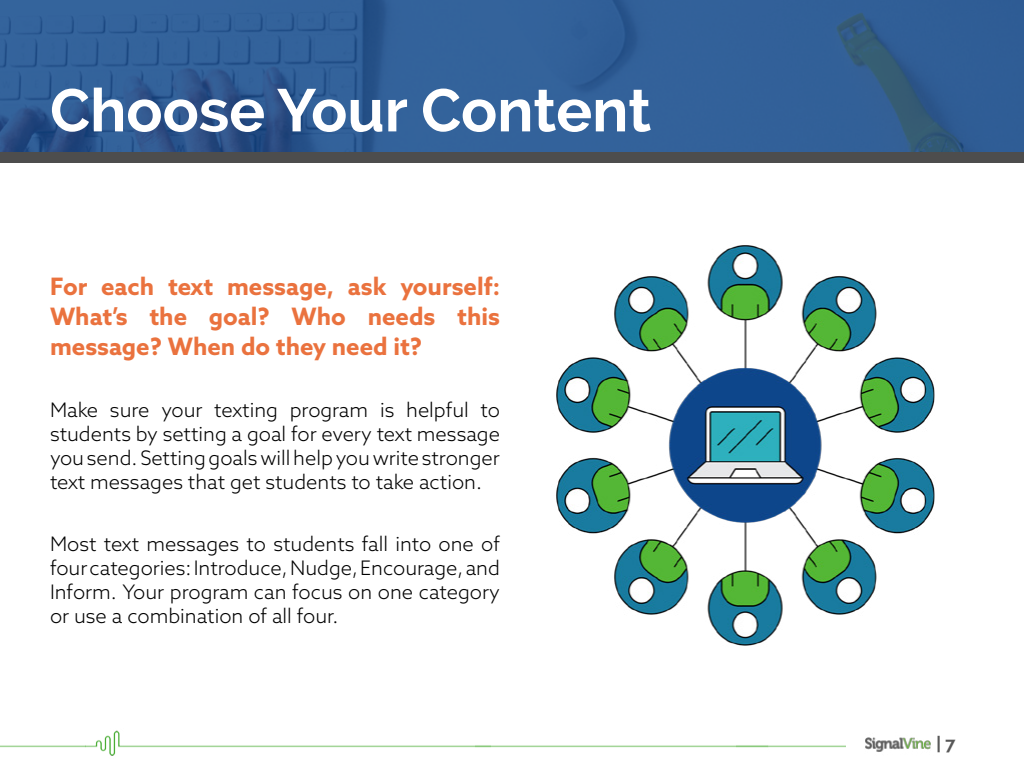
<style>
.page{position:relative;width:1024px;height:768px;background:#fff}
.page>*{position:absolute;margin:0;border:0;box-sizing:border-box;transform-origin:0 0}
.t1{font:700 60px "Raleway";color:#fff}
.t2{font:700 24px/30px "Azo Sans";color:#ea723e;text-align:justify}
.t3{font:300 20px/24px "Azo Sans";color:#000;text-align:justify}
.t4{font:700 18.2px "Raleway";color:#585858}
</style>
<div class="page">
<img style="left:865px;top:737px;width:66px;height:15px">
<img style="left:736px;top:745px;width:110px;height:3px">
<img style="left:0;top:730px;width:491px;height:26px">
<img style="left:556px;top:245px;width:379px;height:401px">
<svg style="left:0;top:0;width:1024px;height:152px;background:#305e95"></svg>
<div style="left:0;top:152px;width:1024px;height:11px;background:#4d4d4d"></div>
<h1 class="t1" style="left:50px;top:76px;width:603px">Choose Your Content</h1>
<p class="t2" style="left:50px;top:271px;width:452px">For each text message, ask yourself:<br>What’s the goal? Who needs this message? When do they need it?</p>
<p class="t3" style="left:50px;top:398px;width:452px">Make sure your texting program is helpful to students by setting a goal for every text message you send. Setting goals will help you write stronger text messages that get students to take action.</p>
<p class="t3" style="left:50px;top:532px;width:451px">Most text messages to students fall into one of four categories: Introduce, Nudge, Encourage, and Inform. Your program can focus on one category or use a combination of all four.</p>
<p class="t4" style="left:936px;top:733px;width:21px">| 7</p>
</div>
